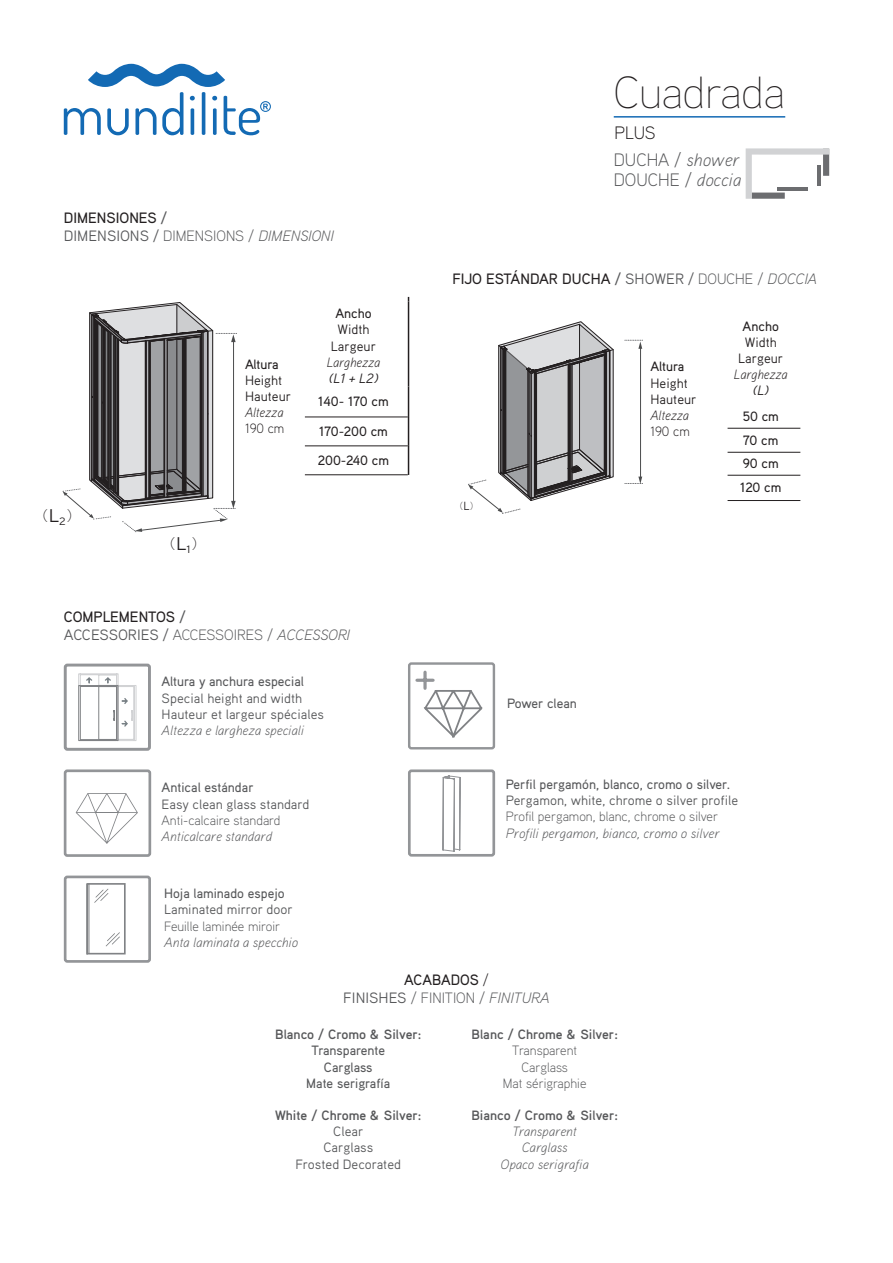
<style>
.page{position:relative;width:893px;height:1263px;background:#fff}
.page>*{position:absolute;margin:0;border:0;box-sizing:border-box;transform-origin:0 0}
.Modelo{font:100 45px "Aaux Pro";color:#231f20}
.t1{font:100 18.45px "Aaux Pro";color:#231f20;scale:1.1 1}
.Modelo_ingles{font:300 18px "Aaux Pro";color:#57585a}
.Modelo_ingles-2{font:300 18px "Aaux Pro";color:#231f20}
.t2{font:500 15px "Aaux Pro";color:#231f20}
.t3{font:15px "Aaux Pro";color:#57585a}
.t4{font:300 15px "Aaux Pro";color:#57585a}
.t5{font:13.5px "Aaux Pro";color:#57585a}
.t6{font:500 13.5px "Aaux Pro";color:#57585a}
.t7{font:italic 300 13.5px "Aaux Pro";color:#57585a}
.t8{font:300 13.5px "Aaux Pro";color:#57585a}
.t9{font:700 13.5px "Aaux Pro";color:#57585a}
.media_regular_anidad{font:italic 300 13.5px/16.2px "Aaux Pro";color:#231f20;text-align:center;scale:.95 1}
.ancho_numeros{font:500 13.5px "Aaux Pro";color:#231f20}
.media_regular_anidad-2{font:500 13.5px/16.2px "Aaux Pro";color:#231f20}
.media_regular_anidad-3{font:13.5px "Aaux Pro";color:#231f20}
.t10{font:300 13.5px "Aaux Pro";color:#231f20}
.t11{font:100 11.85px "Aaux Pro";color:#231f20}
.s1{color:#57585a}
.s2{font-weight:300}
.s3{font-weight:300;font-style:italic}
.s4{font-weight:400}
.s5{font-weight:400;font-style:normal}
.s6{font-style:italic}
.s7{font-weight:400;color:#57585a}
.s8{font-weight:300;color:#57585a}
.s9{font-weight:300;font-style:italic;color:#57585a}
</style>
<div class="page">
<svg style="left:64px;top:64px;width:207px;height:71px"></svg>
<hr style="left:614px;top:116px;width:171px;height:2px;background:#136ab4">
<svg style="left:746px;top:148px;width:83px;height:51px"></svg>
<hr style="left:728px;top:428px;width:72px;height:1px;background:#231f20">
<hr style="left:728px;top:452px;width:72px;height:1px;background:#231f20">
<hr style="left:728px;top:475px;width:72px;height:1px;background:#231f20">
<hr style="left:728px;top:500px;width:72px;height:1px;background:#231f20">
<hr style="left:305px;top:417px;width:103px;height:1px;background:#231f20">
<hr style="left:305px;top:446px;width:103px;height:1px;background:#231f20">
<hr style="left:305px;top:474px;width:103px;height:1px;background:#231f20">
<hr style="left:408px;top:301px;width:1px;height:86px;background:#231f20">
<hr style="left:408px;top:387px;width:1px;height:30px;background:#231f20">
<svg style="left:408px;top:417px;width:1px;height:58px"></svg>
<div style="left:64px;top:664px;width:87px;height:87px;border:3px solid #939598;border-radius:2px"></div>
<svg style="left:78px;top:673px;width:59px;height:68px"></svg>
<div style="left:80px;top:739px;width:37px;height:2px;border:1px solid #808285"></div>
<div style="left:117px;top:685px;width:1px;height:56px;border:1px solid #808285"></div>
<div style="left:64px;top:769px;width:87px;height:88px;border:3px solid #939598;border-radius:2px"></div>
<svg style="left:76px;top:793px;width:62px;height:50px"></svg>
<div style="left:408px;top:662px;width:87px;height:87px;border:2px solid #939598;border-radius:2px"></div>
<svg style="left:423px;top:688px;width:60px;height:50px"></svg>
<hr style="left:417px;top:679px;width:16px;height:3px;background:#939598">
<svg style="left:423px;top:672px;width:4px;height:16px"></svg>
<hr style="left:640px;top:344px;width:1px;height:134px;background:#4b4c4d">
<svg style="left:625px;top:477px;width:18px;height:7px"></svg>
<svg style="left:625px;top:340px;width:18px;height:9px"></svg>
<svg style="left:468px;top:322px;width:145px;height:192px"></svg>
<div style="left:408px;top:769px;width:87px;height:88px;border:3px solid #939598;border-radius:2px"></div>
<svg style="left:442px;top:775px;width:19px;height:77px"></svg>
<svg style="left:62px;top:302px;width:175px;height:231px"></svg>
<div style="left:64px;top:875px;width:87px;height:88px;border:3px solid #939598;border-radius:2px"></div>
<div style="left:86px;top:883px;width:40px;height:71px;border:2px solid #808285"></div>
<hr style="left:89px;top:884px;width:1px;height:70px;background:#808285">
<hr style="left:86px;top:884px;width:2px;height:70px;background:#808285">
<svg style="left:94px;top:888px;width:15px;height:15px"></svg>
<svg style="left:95px;top:889px;width:9px;height:9px"></svg>
<svg style="left:100px;top:893px;width:9px;height:8px"></svg>
<svg style="left:106px;top:932px;width:14px;height:15px"></svg>
<svg style="left:107px;top:933px;width:8px;height:8px"></svg>
<svg style="left:112px;top:936px;width:8px;height:9px"></svg>
<p class="Modelo" style="left:614px;top:64px;width:173px">Cuadrada</p>
<p class="Modelo_ingles-2" style="left:615px;top:121px;width:42px">PLUS</p>
<p class="t2" style="left:64px;top:208px;width:105px">DIMENSIONES <span class="s1">/</span></p>
<p class="t3" style="left:64px;top:226px;width:272px">DIMENSIONS / <span class="s2">DIMENSIONS /</span> <span class="s3">DIMENSIONI</span></p>
<p class="t1" style="left:43px;top:504px;width:28px">(<span class="s4">L</span><sub>2</sub>)</p>
<p class="t1" style="left:170px;top:532px;width:26px">(<span class="s4">L</span><sub>1</sub>)</p>
<p class="media_regular_anidad-2" style="left:245px;top:355px;width:35px">Altura</p>
<p class="media_regular_anidad-3" style="left:245px;top:372px;width:39px">Height</p>
<p class="media_regular_anidad-3" style="left:245px;top:388px;width:48px">Hauteur</p>
<p class="media_regular_anidad" style="left:245px;top:404px;width:42px">Altezza</p>
<p class="t10" style="left:245px;top:420px;width:41px">190 cm</p>
<p class="media_regular_anidad-2" style="left:335px;top:305px;width:38px">Ancho<br><span class="s4">Width</span></p>
<p class="media_regular_anidad" style="left:327px;top:337px;width:58px"><span class="s5">Largeur<br></span>Larghezza <span class="s4">(L1 + L2)</span></p>
<p class="ancho_numeros" style="left:318px;top:393px;width:72px">140- 170 cm</p>
<p class="ancho_numeros" style="left:319px;top:423px;width:70px">170-200 cm</p>
<p class="ancho_numeros" style="left:318px;top:452px;width:73px">200-240 cm</p>
<p class="t2" style="left:64px;top:607px;width:123px">COMPLEMENTOS <span class="s1">/</span></p>
<p class="t3" style="left:64px;top:625px;width:288px">ACCESSORIES / <span class="s2">ACCESSOIRES /</span> <span class="s3">ACCESSORI</span></p>
<p class="t6" style="left:162px;top:673px;width:144px">Altura y anchura especial</p>
<p class="t5" style="left:162px;top:689px;width:142px">Special height and width</p>
<p class="t5" style="left:162px;top:705px;width:164px">Hauteur et largeur spéciales</p>
<p class="t7" style="left:162px;top:722px;width:144px">Altezza e largheza speciali</p>
<p class="t6" style="left:162px;top:779px;width:93px">Antical estándar</p>
<p class="t5" style="left:162px;top:795px;width:149px">Easy clean glass standard</p>
<p class="t8" style="left:162px;top:811px;width:120px">Anti-calcaire standard</p>
<p class="t7" style="left:162px;top:828px;width:112px">Anticalcare standard</p>
<p class="t6" style="left:164px;top:885px;width:122px">Hoja laminado espejo</p>
<p class="t5" style="left:164px;top:901px;width:130px">Laminated mirror door</p>
<p class="t8" style="left:164px;top:917px;width:117px">Feuille laminée miroir</p>
<p class="t7" style="left:164px;top:934px;width:135px">Anta laminata a specchio</p>
<p class="Modelo_ingles" style="left:614px;top:148px;width:127px">DUCHA / <span class="s6">shower</span></p>
<p class="Modelo_ingles" style="left:614px;top:168px;width:129px">DOUCHE / <span class="s6">doccia</span></p>
<p class="t2" style="left:452px;top:269px;width:366px">FIJO ESTÁNDAR DUCHA <span class="s1">/</span> <span class="s7">SHOWER /</span> <span class="s8">DOUCHE /</span> <span class="s9">DOCCIA</span></p>
<p class="t11" style="left:460px;top:498px;width:15px">(<span class="s4">L</span>)</p>
<p class="media_regular_anidad-2" style="left:650px;top:358px;width:35px">Altura</p>
<p class="media_regular_anidad-3" style="left:650px;top:374px;width:39px">Height</p>
<p class="media_regular_anidad-3" style="left:650px;top:390px;width:48px">Hauteur</p>
<p class="media_regular_anidad" style="left:650px;top:407px;width:42px">Altezza</p>
<p class="t10" style="left:650px;top:423px;width:41px">190 cm</p>
<p class="media_regular_anidad-2" style="left:743px;top:317px;width:38px">Ancho<br><span class="s4">Width</span></p>
<p class="media_regular_anidad" style="left:734px;top:350px;width:58px"><span class="s5">Largeur<br></span>Larghezza <span class="s4">(L)</span></p>
<p class="ancho_numeros" style="left:743px;top:407px;width:38px">50 cm</p>
<p class="ancho_numeros" style="left:743px;top:431px;width:37px">70 cm</p>
<p class="ancho_numeros" style="left:743px;top:455px;width:37px">90 cm</p>
<p class="ancho_numeros" style="left:740px;top:479px;width:43px">120 cm</p>
<p class="t6" style="left:507px;top:695px;width:71px">Power clean</p>
<p class="t6" style="left:506px;top:776px;width:226px">Perfil pergamón, blanco, cromo o silver.</p>
<p class="t5" style="left:506px;top:792px;width:234px">Pergamon, white, chrome o silver profile</p>
<p class="t8" style="left:506px;top:808px;width:214px">Profil pergamon, blanc, chrome o silver</p>
<p class="t7" style="left:506px;top:824px;width:215px">Profili pergamon, bianco, cromo o silver</p>
<p class="t2" style="left:404px;top:971px;width:86px">ACABADOS <span class="s2">/</span></p>
<p class="t4" style="left:343px;top:989px;width:208px"><span class="s4">FINISHES</span> / FINITION / <span class="s6">FINITURA</span></p>
<p class="t9" style="left:275px;top:1026px;width:148px">Blanco / Cromo &amp; Silver:</p>
<p class="t6" style="left:311px;top:1042px;width:75px">Transparente</p>
<p class="t6" style="left:324px;top:1058px;width:50px">Carglass</p>
<p class="t6" style="left:306px;top:1074px;width:85px">Mate serigrafía</p>
<p class="t9" style="left:471px;top:1026px;width:148px">Blanc / Chrome &amp; Silver:</p>
<p class="t8" style="left:512px;top:1042px;width:66px">Transparent</p>
<p class="t8" style="left:521px;top:1058px;width:48px">Carglass</p>
<p class="t8" style="left:503px;top:1074px;width:85px">Mat sérigraphie</p>
<p class="t9" style="left:471px;top:1107px;width:148px">Bianco / Cromo &amp; Silver:</p>
<p class="t7" style="left:513px;top:1123px;width:66px">Transparent</p>
<p class="t7" style="left:522px;top:1139px;width:47px">Carglass</p>
<p class="t7" style="left:501px;top:1155px;width:90px">Opaco serigrafia</p>
<p class="t9" style="left:275px;top:1107px;width:148px">White / Chrome &amp; Silver:</p>
<p class="t5" style="left:333px;top:1123px;width:32px">Clear</p>
<p class="t5" style="left:323px;top:1139px;width:51px">Carglass</p>
<p class="t5" style="left:296px;top:1155px;width:107px">Frosted Decorated</p>
</div>
